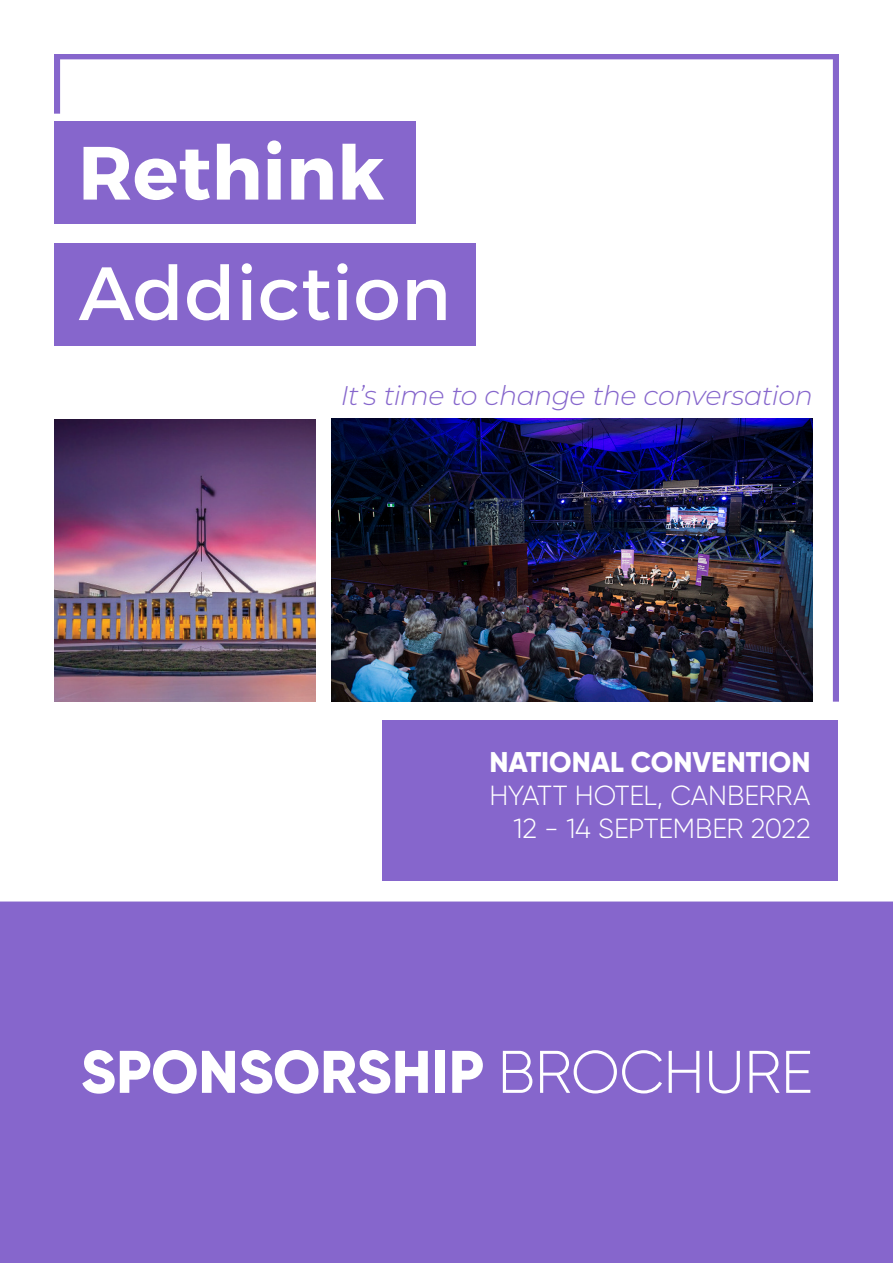
<style>
.page{position:relative;width:893px;height:1263px;background:#fff}
.page>*{position:absolute;margin:0;border:0;box-sizing:border-box;transform-origin:0 0}
.t1{font:800 60px "Gilroy";color:#fff}
.t2{font:800 28.5px "Gilroy";color:#fff}
.t3{font:300 27.6px "Gilroy";letter-spacing:-.01em;color:#fff}
.t4{font:italic 300 27px "Montserrat";letter-spacing:-.02em;color:#8666cc}
.s1{font-weight:300}
</style>
<div class="page">
<div style="left:382px;top:721px;width:455px;height:160px;background:#8666cc"></div>
<svg style="left:54px;top:54px;width:785px;height:648px"></svg>
<div style="left:0;top:902px;width:893px;height:361px;background:#8666cc"></div>
<div style="left:0;top:901px;width:893px;height:362px;border:2px solid #8666cc"></div>
<img style="left:54px;top:419px;width:263px;height:282px">
<div style="left:54px;top:122px;width:362px;height:102px;background:#8666cc"></div>
<div style="left:54px;top:243px;width:422px;height:102px;background:#8666cc"></div>
<svg style="left:84px;top:147px;width:126px;height:53px"></svg>
<svg style="left:217px;top:144px;width:41px;height:56px"></svg>
<svg style="left:267px;top:140px;width:14px;height:60px"></svg>
<svg style="left:291px;top:158px;width:42px;height:42px"></svg>
<svg style="left:342px;top:144px;width:42px;height:56px"></svg>
<svg style="left:79px;top:264px;width:98px;height:56px"></svg>
<svg style="left:187px;top:264px;width:42px;height:56px"></svg>
<svg style="left:242px;top:263px;width:10px;height:57px"></svg>
<svg style="left:261px;top:270px;width:69px;height:50px"></svg>
<svg style="left:337px;top:263px;width:10px;height:57px"></svg>
<svg style="left:356px;top:280px;width:42px;height:40px"></svg>
<svg style="left:407px;top:280px;width:39px;height:40px"></svg>
<img style="left:332px;top:418px;width:480px;height:283px">
<div style="left:317px;top:410px;width:14px;height:299px;background:#fff"></div>
<p class="t4" style="left:341px;top:377px;width:473px">It’s time to change the conversation</p>
<p class="t2" style="left:489px;top:744px;width:323px">NATIONAL CONVENTION</p>
<p class="t3" style="left:489px;top:778px;width:323px">HYATT HOTEL, CANBERRA</p>
<p class="t3" style="left:514px;top:811px;width:298px">12 - 14 SEPTEMBER 2022</p>
<p class="t1" style="left:81px;top:1034px;width:734px">SPONSORSHIP <span class="s1">BROCHURE</span></p>
</div>
